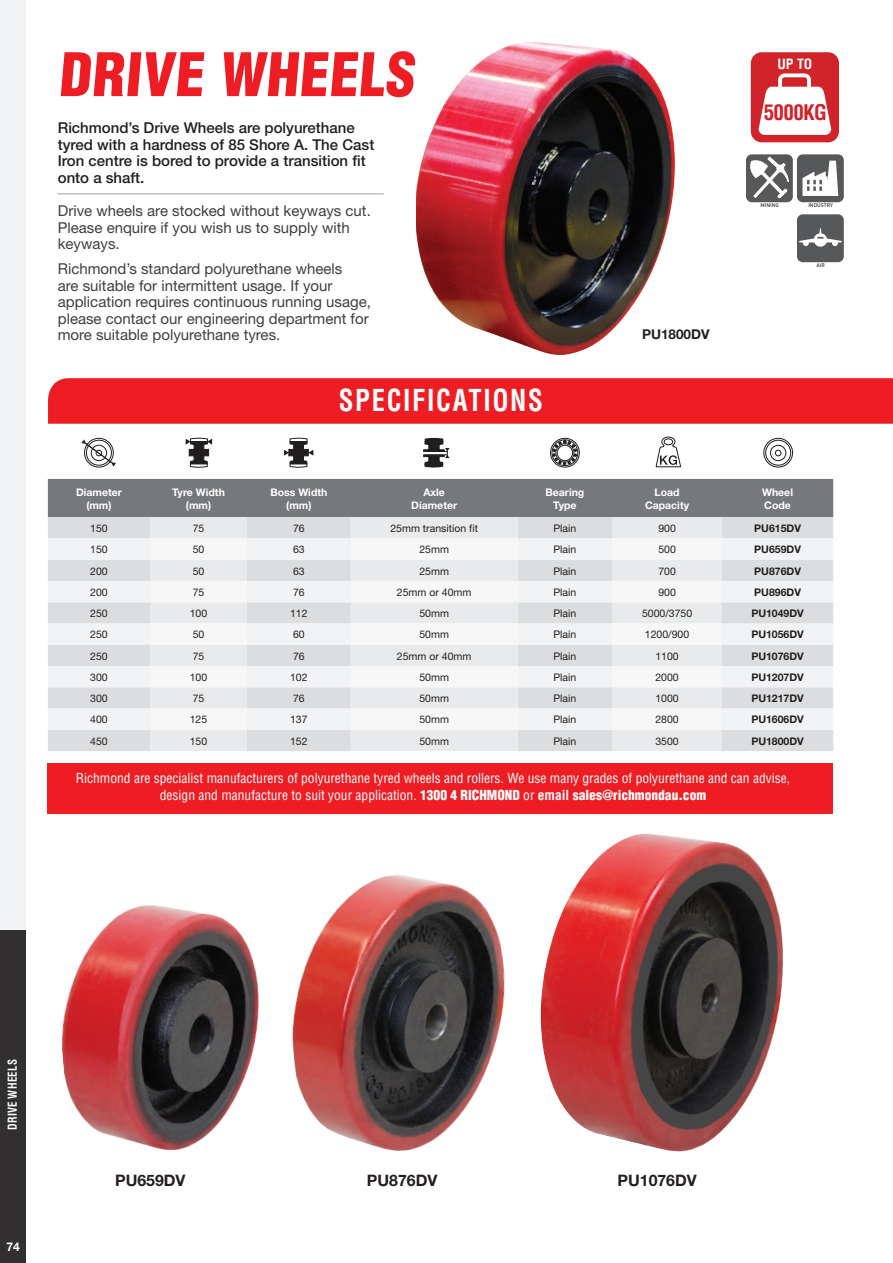
<style>
.page{position:relative;width:893px;height:1263px;background:#fff}
.page>*{position:absolute;margin:0;border:0;box-sizing:border-box;transform-origin:0 0}
.t1{font:900 condensed 58.5px "Helvetica";color:#ee1d23}
.t2{font:700 condensed 29.55px "Helvetica";letter-spacing:.06em;color:#fff;scale:.9 1}
.t3{font:700 condensed 21px "Helvetica";letter-spacing:-.03em;color:#d1232a}
.t4{font:700 15.9px "Helvetica Neue LT";color:#231f20}
.t5{font:15px/16.5px "Helvetica Neue LT";color:#3e3e3f}
.t6{font:500 15px/16.5px "Helvetica Neue LT";color:#231f20}
.t7{font:700 condensed 13.8px "Helvetica";color:#fff}
.t8{font:condensed 13.5px/16.8px "Helvetica";color:#fff;text-align:center}
.t9{font:700 13.5px "Helvetica Neue LT";color:#231f20}
.t10{font:700 condensed 12px "Helvetica";letter-spacing:.025em;color:#fff;scale:.9 1}
.t11{font:700 12px "Helvetica Neue LT";color:#fff}
.t12{font:10.5px "Helvetica Neue LT";color:#231f20}
.t13{font:700 10.5px "Helvetica Neue LT";color:#231f20}
.t14{font:700 10.5px/12.6px "Helvetica Neue LT";color:#fff;text-align:center}
.t15{font:500 5.25px "DIN Pro";color:#312f30}
.s1{font-weight:900}
.s2{font-weight:700}
</style>
<div class="page">
<div style="left:48px;top:378px;width:845px;height:46px;background:#ee1d23"></div>
<div style="left:48px;top:479px;width:785px;height:38px;background:#76787b"></div>
<div style="left:48px;top:517px;width:785px;height:234px;background:#dcdddf"></div>
<svg style="left:150px;top:517px;width:572px;height:234px;background:#e4e5e6"></svg>
<svg style="left:48px;top:538px;width:785px;height:192px;fill:#f2f3f4"></svg>
<svg style="left:150px;top:538px;width:572px;height:192px;fill:#f2f3f4"></svg>
<img style="left:416px;top:42px;width:258px;height:312px">
<div style="left:48px;top:763px;width:785px;height:51px;background:#ee1d23"></div>
<img style="left:61px;top:905px;width:198px;height:246px">
<img style="left:292px;top:875px;width:213px;height:276px">
<img style="left:540px;top:833px;width:244px;height:319px">
<div style="left:0;top:0;width:26px;height:1197px;background:#f2f3f4"></div>
<div style="left:0;top:931px;width:26px;height:332px;background:#312f30"></div>
<hr style="left:57px;top:193px;width:327px;height:2px;background:#bcbdc0">
<div style="left:751px;top:52px;width:88px;height:90px;background:#d1232a;border-radius:11px"></div>
<svg style="left:759px;top:73px;width:72px;height:62px"></svg>
<div style="left:797px;top:214px;width:47px;height:48px;background:#57585a;border-radius:6px"></div>
<svg style="left:799px;top:228px;width:43px;height:19px"></svg>
<div style="left:746px;top:154px;width:47px;height:48px;background:#57585a;border-radius:6px"></div>
<svg style="left:750px;top:156px;width:39px;height:43px"></svg>
<div style="left:797px;top:154px;width:47px;height:48px;background:#57585a;border-radius:6px"></div>
<svg style="left:802px;top:161px;width:36px;height:35px"></svg>
<div style="left:84px;top:438px;width:30px;height:29px;border:1px solid #201d1e;border-radius:50%"></div>
<svg style="left:81px;top:439px;width:35px;height:28px"></svg>
<svg style="left:186px;top:438px;width:26px;height:30px"></svg>
<svg style="left:284px;top:438px;width:29px;height:30px"></svg>
<svg style="left:423px;top:438px;width:26px;height:30px"></svg>
<div style="left:550px;top:438px;width:30px;height:29px;border:1px solid #201d1e;border-radius:50%"></div>
<div style="left:552px;top:440px;width:26px;height:26px;border:1px solid #201d1e;border-radius:50%"></div>
<svg style="left:552px;top:440px;width:25px;height:25px"></svg>
<svg style="left:764px;top:438px;width:28px;height:29px"></svg>
<div style="left:763px;top:438px;width:30px;height:30px;border:1px solid #201d1e;border-radius:50%"></div>
<svg style="left:766px;top:440px;width:25px;height:25px"></svg>
<div style="left:765px;top:440px;width:26px;height:25px;border:1px solid #201d1e;border-radius:50%"></div>
<svg style="left:770px;top:445px;width:16px;height:16px"></svg>
<div style="left:770px;top:445px;width:16px;height:16px;border:1px solid #201d1e;border-radius:50%"></div>
<svg style="left:775px;top:450px;width:6px;height:6px"></svg>
<svg style="left:656px;top:437px;width:25px;height:30px"></svg>
<h1 class="t1" style="left:58px;top:38px;width:364px">DRIVE WHEELS</h1>
<p class="t6" style="left:58px;top:120px;width:318px">Richmond’s Drive Wheels are polyurethane tyred with a hardness of 85 Shore A. The Cast Iron centre is bored to provide a transition fit onto a shaft.</p>
<p class="t5" style="left:58px;top:203px;width:315px">Drive wheels are stocked without keyways cut.<br>Please enquire if you wish us to supply with keyways.</p>
<p class="t5" style="left:58px;top:261px;width:315px">Richmond’s standard polyurethane wheels<br>are suitable for intermittent usage. If your application requires continuous running usage, please contact our engineering department for more suitable polyurethane tyres.</p>
<h2 class="t2" style="left:339px;top:382px;width:228px">SPECIFICATIONS</h2>
<p class="t9" style="left:642px;top:326px;width:69px">PU1800DV</p>
<p class="t7" style="left:777px;top:55px;width:36px">UP TO</p>
<h3 class="t3" style="left:764px;top:99px;width:64px">5000KG</h3>
<p class="t15" style="left:761px;top:202px;width:20px">MINING</p>
<p class="t15" style="left:808px;top:202px;width:26px">INDUSTRY</p>
<p class="t15" style="left:817px;top:262px;width:10px">AIR</p>
<p class="t14" style="left:76px;top:486px;width:47px">Diameter (mm)</p>
<p class="t14" style="left:172px;top:486px;width:54px">Tyre Width (mm)</p>
<p class="t14" style="left:270px;top:486px;width:58px">Boss Width (mm)</p>
<p class="t14" style="left:411px;top:486px;width:47px">Axle<br>Diameter</p>
<p class="t14" style="left:545px;top:486px;width:40px">Bearing<br>Type</p>
<p class="t14" style="left:645px;top:486px;width:46px">Load<br>Capacity</p>
<p class="t14" style="left:762px;top:486px;width:32px;text-align:left">Wheel<br>Code</p>
<p class="t12" style="left:90px;top:522px;width:19px">150</p>
<p class="t12" style="left:193px;top:522px;width:13px">75</p>
<p class="t12" style="left:293px;top:522px;width:13px">76</p>
<p class="t12" style="left:390px;top:522px;width:89px">25mm transition fit</p>
<p class="t12" style="left:553px;top:522px;width:24px">Plain</p>
<p class="t12" style="left:658px;top:522px;width:19px">900</p>
<p class="t13" style="left:754px;top:522px;width:48px">PU615DV</p>
<p class="t12" style="left:90px;top:543px;width:19px">150</p>
<p class="t12" style="left:193px;top:543px;width:13px">50</p>
<p class="t12" style="left:293px;top:543px;width:13px">63</p>
<p class="t12" style="left:419px;top:543px;width:31px">25mm</p>
<p class="t12" style="left:553px;top:543px;width:24px">Plain</p>
<p class="t12" style="left:658px;top:543px;width:19px">500</p>
<p class="t13" style="left:754px;top:543px;width:48px">PU659DV</p>
<p class="t12" style="left:90px;top:564px;width:19px">200</p>
<p class="t12" style="left:193px;top:564px;width:13px">50</p>
<p class="t12" style="left:293px;top:564px;width:13px">63</p>
<p class="t12" style="left:419px;top:564px;width:31px">25mm</p>
<p class="t12" style="left:553px;top:564px;width:24px">Plain</p>
<p class="t12" style="left:658px;top:564px;width:19px">700</p>
<p class="t13" style="left:754px;top:564px;width:48px">PU876DV</p>
<p class="t12" style="left:90px;top:586px;width:19px">200</p>
<p class="t12" style="left:193px;top:586px;width:13px">75</p>
<p class="t12" style="left:293px;top:586px;width:13px">76</p>
<p class="t12" style="left:397px;top:586px;width:76px">25mm or 40mm</p>
<p class="t12" style="left:553px;top:586px;width:24px">Plain</p>
<p class="t12" style="left:658px;top:586px;width:19px">900</p>
<p class="t13" style="left:754px;top:585px;width:48px">PU896DV</p>
<p class="t12" style="left:90px;top:607px;width:19px">250</p>
<p class="t12" style="left:190px;top:607px;width:19px">100</p>
<p class="t12" style="left:290px;top:607px;width:19px">112</p>
<p class="t12" style="left:419px;top:607px;width:31px">50mm</p>
<p class="t12" style="left:553px;top:607px;width:24px">Plain</p>
<p class="t12" style="left:642px;top:607px;width:52px">5000/3750</p>
<p class="t13" style="left:751px;top:607px;width:54px">PU1049DV</p>
<p class="t12" style="left:90px;top:628px;width:19px">250</p>
<p class="t12" style="left:193px;top:628px;width:13px">50</p>
<p class="t12" style="left:293px;top:628px;width:13px">60</p>
<p class="t12" style="left:419px;top:628px;width:31px">50mm</p>
<p class="t12" style="left:553px;top:628px;width:24px">Plain</p>
<p class="t12" style="left:645px;top:628px;width:46px">1200/900</p>
<p class="t13" style="left:751px;top:628px;width:54px">PU1056DV</p>
<p class="t12" style="left:90px;top:650px;width:19px">250</p>
<p class="t12" style="left:193px;top:650px;width:13px">75</p>
<p class="t12" style="left:293px;top:650px;width:13px">76</p>
<p class="t12" style="left:397px;top:650px;width:76px">25mm or 40mm</p>
<p class="t12" style="left:553px;top:650px;width:24px">Plain</p>
<p class="t12" style="left:655px;top:650px;width:25px">1100</p>
<p class="t13" style="left:751px;top:649px;width:54px">PU1076DV</p>
<p class="t12" style="left:90px;top:671px;width:19px">300</p>
<p class="t12" style="left:190px;top:671px;width:19px">100</p>
<p class="t12" style="left:290px;top:671px;width:19px">102</p>
<p class="t12" style="left:419px;top:671px;width:31px">50mm</p>
<p class="t12" style="left:553px;top:671px;width:24px">Plain</p>
<p class="t12" style="left:655px;top:671px;width:25px">2000</p>
<p class="t13" style="left:751px;top:671px;width:54px">PU1207DV</p>
<p class="t12" style="left:90px;top:692px;width:19px">300</p>
<p class="t12" style="left:193px;top:692px;width:13px">75</p>
<p class="t12" style="left:293px;top:692px;width:13px">76</p>
<p class="t12" style="left:419px;top:692px;width:31px">50mm</p>
<p class="t12" style="left:553px;top:692px;width:24px">Plain</p>
<p class="t12" style="left:655px;top:692px;width:25px">1000</p>
<p class="t13" style="left:751px;top:692px;width:54px">PU1217DV</p>
<p class="t12" style="left:90px;top:713px;width:19px">400</p>
<p class="t12" style="left:190px;top:713px;width:19px">125</p>
<p class="t12" style="left:290px;top:713px;width:19px">137</p>
<p class="t12" style="left:419px;top:713px;width:31px">50mm</p>
<p class="t12" style="left:553px;top:713px;width:24px">Plain</p>
<p class="t12" style="left:655px;top:713px;width:25px">2800</p>
<p class="t13" style="left:751px;top:713px;width:54px">PU1606DV</p>
<p class="t12" style="left:90px;top:735px;width:19px">450</p>
<p class="t12" style="left:190px;top:735px;width:19px">150</p>
<p class="t12" style="left:290px;top:735px;width:19px">152</p>
<p class="t12" style="left:419px;top:735px;width:31px">50mm</p>
<p class="t12" style="left:553px;top:735px;width:24px">Plain</p>
<p class="t12" style="left:655px;top:735px;width:25px">3500</p>
<p class="t13" style="left:751px;top:734px;width:54px">PU1800DV</p>
<p class="t8" style="left:76px;top:770px;width:716px">Richmond are specialist manufacturers of polyurethane tyred wheels and rollers. We use many grades of polyurethane and can advise, design and manufacture to suit your application. <span class="s1">1300 4 RICHMOND</span> or <span class="s2">email</span> <span class="s1">sales@richmondau.com</span></p>
<p class="t10" style="left:5px;top:1130px;width:80px;rotate:-90deg">DRIVE WHEELS</p>
<p class="t11" style="left:6px;top:1239px;width:15px">74</p>
<p class="t4" style="left:115px;top:1171px;width:72px">PU659DV</p>
<p class="t4" style="left:367px;top:1171px;width:72px">PU876DV</p>
<p class="t4" style="left:618px;top:1171px;width:81px">PU1076DV</p>
</div>
